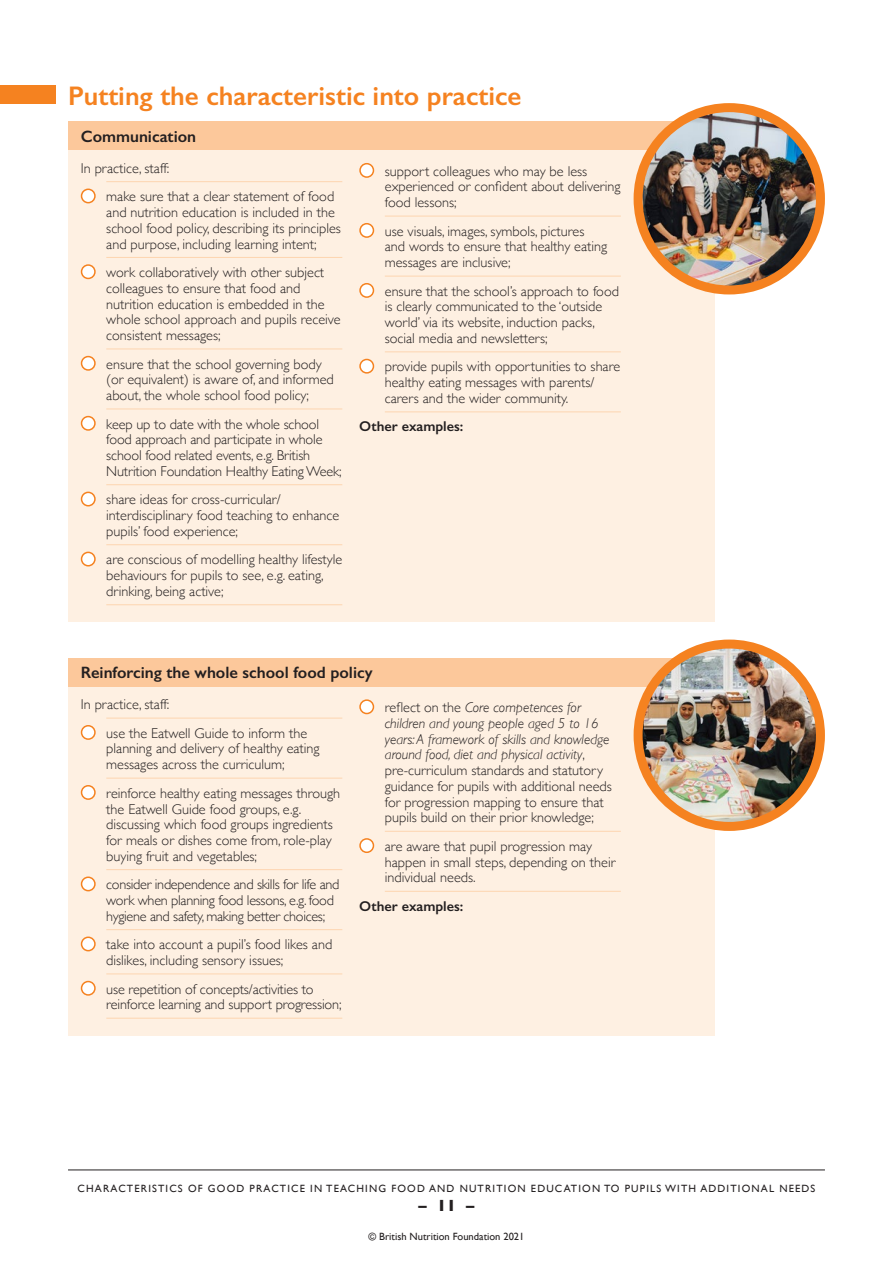
<style>
.page{position:relative;width:893px;height:1263px;background:#fff}
.page>*{position:absolute;margin:0;border:0;box-sizing:border-box;transform-origin:0 0}
.t1{font:600 27px "Gill Sans";color:#f58220}
.t2{font:600 16.5px "Gill Sans";color:#231f20}
.t3{font:700 16.5px "Gill Sans";color:#231f20}
.t4{font:300 14.25px/15.8px "Gill Sans";color:#231f20}
.t5{font:300 14.25px/15.8px "Gill Sans";letter-spacing:-.02em;color:#231f20}
.t6{font:600 14.25px "Gill Sans";color:#231f20}
.t7{font:10.5px "Gill Sans";letter-spacing:.11em;color:#231f20}
.t8{font:10.5px "Gill Sans";color:#231f20}
.s1{font-style:italic}
</style>
<div class="page">
<hr style="left:68px;top:1169px;width:757px;height:1px;background:#231f20">
<div style="left:68px;top:150px;width:646px;height:472px;background:#fef0e2"></div>
<div style="left:68px;top:687px;width:646px;height:348px;background:#fef0e2"></div>
<hr style="left:106px;top:181px;width:236px;height:1px;background:#fdd5b0">
<hr style="left:106px;top:257px;width:236px;height:1px;background:#fdd5b0">
<hr style="left:106px;top:349px;width:236px;height:1px;background:#fdd5b0">
<hr style="left:106px;top:409px;width:236px;height:1px;background:#fdd5b0">
<hr style="left:106px;top:484px;width:236px;height:1px;background:#fdd5b0">
<hr style="left:106px;top:544px;width:236px;height:1px;background:#fdd5b0">
<hr style="left:106px;top:604px;width:236px;height:1px;background:#fdd5b0">
<div style="left:82px;top:189px;width:13px;height:14px;background:#fff;border-radius:50%"></div>
<div style="left:81px;top:189px;width:15px;height:14px;border:2px solid #f58220;border-radius:50%"></div>
<div style="left:82px;top:265px;width:13px;height:13px;background:#fff;border-radius:50%"></div>
<div style="left:81px;top:264px;width:15px;height:15px;border:2px solid #f58220;border-radius:50%"></div>
<div style="left:82px;top:357px;width:13px;height:13px;background:#fff;border-radius:50%"></div>
<div style="left:81px;top:356px;width:15px;height:15px;border:2px solid #f58220;border-radius:50%"></div>
<div style="left:82px;top:417px;width:13px;height:13px;background:#fff;border-radius:50%"></div>
<div style="left:81px;top:416px;width:15px;height:15px;border:2px solid #f58220;border-radius:50%"></div>
<div style="left:82px;top:492px;width:13px;height:14px;background:#fff;border-radius:50%"></div>
<div style="left:81px;top:492px;width:15px;height:14px;border:2px solid #f58220;border-radius:50%"></div>
<div style="left:82px;top:552px;width:13px;height:14px;background:#fff;border-radius:50%"></div>
<div style="left:81px;top:552px;width:15px;height:14px;border:2px solid #f58220;border-radius:50%"></div>
<hr style="left:385px;top:216px;width:236px;height:1px;background:#fdd5b0">
<hr style="left:385px;top:276px;width:236px;height:1px;background:#fdd5b0">
<hr style="left:385px;top:351px;width:236px;height:1px;background:#fdd5b0">
<hr style="left:385px;top:411px;width:236px;height:1px;background:#fdd5b0">
<div style="left:360px;top:164px;width:13px;height:13px;background:#fff;border-radius:50%"></div>
<div style="left:359px;top:163px;width:15px;height:15px;border:2px solid #f58220;border-radius:50%"></div>
<div style="left:360px;top:224px;width:13px;height:13px;background:#fff;border-radius:50%"></div>
<div style="left:359px;top:223px;width:15px;height:15px;border:2px solid #f58220;border-radius:50%"></div>
<div style="left:360px;top:284px;width:13px;height:13px;background:#fff;border-radius:50%"></div>
<div style="left:359px;top:283px;width:15px;height:15px;border:2px solid #f58220;border-radius:50%"></div>
<div style="left:360px;top:359px;width:13px;height:14px;background:#fff;border-radius:50%"></div>
<div style="left:359px;top:359px;width:15px;height:15px;border:2px solid #f58220;border-radius:50%"></div>
<hr style="left:106px;top:718px;width:236px;height:1px;background:#fdd5b0">
<hr style="left:106px;top:778px;width:236px;height:1px;background:#fdd5b0">
<hr style="left:106px;top:869px;width:236px;height:1px;background:#fdd5b0">
<hr style="left:106px;top:929px;width:236px;height:1px;background:#fdd5b0">
<hr style="left:106px;top:973px;width:236px;height:1px;background:#fdd5b0">
<hr style="left:106px;top:1018px;width:236px;height:1px;background:#fdd5b0">
<div style="left:82px;top:726px;width:13px;height:13px;background:#fff;border-radius:50%"></div>
<div style="left:81px;top:725px;width:15px;height:15px;border:2px solid #f58220;border-radius:50%"></div>
<div style="left:82px;top:786px;width:13px;height:13px;background:#fff;border-radius:50%"></div>
<div style="left:81px;top:785px;width:15px;height:15px;border:2px solid #f58220;border-radius:50%"></div>
<div style="left:82px;top:877px;width:13px;height:14px;background:#fff;border-radius:50%"></div>
<div style="left:81px;top:876px;width:15px;height:15px;border:2px solid #f58220;border-radius:50%"></div>
<div style="left:82px;top:937px;width:13px;height:14px;background:#fff;border-radius:50%"></div>
<div style="left:81px;top:936px;width:15px;height:15px;border:2px solid #f58220;border-radius:50%"></div>
<div style="left:82px;top:981px;width:13px;height:14px;background:#fff;border-radius:50%"></div>
<div style="left:81px;top:981px;width:15px;height:15px;border:2px solid #f58220;border-radius:50%"></div>
<hr style="left:385px;top:831px;width:236px;height:1px;background:#fdd5b0">
<hr style="left:385px;top:891px;width:236px;height:1px;background:#fdd5b0">
<div style="left:360px;top:700px;width:13px;height:13px;background:#fff;border-radius:50%"></div>
<div style="left:359px;top:699px;width:15px;height:15px;border:2px solid #f58220;border-radius:50%"></div>
<div style="left:360px;top:839px;width:13px;height:13px;background:#fff;border-radius:50%"></div>
<div style="left:359px;top:838px;width:15px;height:15px;border:2px solid #f58220;border-radius:50%"></div>
<div style="left:68px;top:121px;width:661px;height:29px;background:#fcc89b"></div>
<div style="left:68px;top:658px;width:661px;height:29px;background:#fcc89b"></div>
<img style="left:638px;top:108px;width:182px;height:182px;border-radius:91px">
<div style="left:634px;top:103px;width:191px;height:191px;border:9px solid #f58220;border-radius:50%"></div>
<img style="left:638px;top:644px;width:182px;height:182px;border-radius:91px">
<div style="left:634px;top:639px;width:191px;height:192px;border:9px solid #f58220;border-radius:50%"></div>
<div style="left:0;top:85px;width:55px;height:18px;background:#f58220"></div>
<h1 class="t1" style="left:68px;top:79px;width:455px">Putting the characteristic into practice</h1>
<p class="t2" style="left:81px;top:126px;width:117px">Communication</p>
<p class="t4" style="left:106px;top:153px;width:229px;line-height:28.5px;text-indent:-26px">In practice, staff:<br>make sure that a clear statement of food</p>
<p class="t4" style="left:106px;top:204px;width:236px">and nutrition education is included in the school food policy, describing its principles and purpose, including learning intent;</p>
<p class="t4" style="left:106px;top:264px;width:236px">work collaboratively with other subject colleagues to ensure that food and nutrition education is embedded in the whole school approach and pupils receive consistent messages;</p>
<p class="t4" style="left:106px;top:355px;width:229px">ensure that the school governing body (or equivalent) is aware of, and informed about, the whole school food policy;</p>
<p class="t4" style="left:106px;top:415px;width:237px">keep up to date with the whole school food approach and participate in whole school food related events, e.g. British Nutrition Foundation Healthy Eating Week;</p>
<p class="t4" style="left:106px;top:491px;width:234px">share ideas for cross-curricular/ interdisciplinary food teaching to enhance pupils’ food experience;</p>
<p class="t4" style="left:106px;top:551px;width:237px">are conscious of modelling healthy lifestyle behaviours for pupils to see, e.g. eating, drinking, being active;</p>
<p class="t4" style="left:385px;top:162px;width:237px">support colleagues who may be less experienced or confident about delivering food lessons;</p>
<p class="t4" style="left:385px;top:222px;width:224px">use visuals, images, symbols, pictures and words to ensure that healthy eating messages are inclusive;</p>
<p class="t4" style="left:385px;top:282px;width:236px">ensure that the school’s approach to food is clearly communicated to the ‘outside world’ via its website, induction packs, social media and newsletters;</p>
<p class="t4" style="left:385px;top:358px;width:237px">provide pupils with opportunities to share healthy eating messages with parents/ carers and the wider community.</p>
<p class="t6" style="left:359px;top:418px;width:106px">Other examples:</p>
<p class="t2" style="left:81px;top:662px;width:293px">Reinforcing the whole school food policy</p>
<p class="t4" style="left:106px;top:690px;width:203px;line-height:28.5px;text-indent:-26px">In practice, staff:<br>use the Eatwell Guide to inform the</p>
<p class="t4" style="left:106px;top:740px;width:215px">planning and delivery of healthy eating messages across the curriculum;</p>
<p class="t4" style="left:106px;top:784px;width:235px">reinforce healthy eating messages through the Eatwell Guide food groups, e.g. discussing which food groups ingredients for meals or dishes come from, role-play buying fruit and vegetables;</p>
<p class="t5" style="left:106px;top:876px;width:235px">consider independence and skills for life and work when planning food lessons, e.g. food hygiene and safety, making better choices;</p>
<p class="t4" style="left:106px;top:936px;width:227px">take into account a pupil’s food likes and dislikes, including sensory issues;</p>
<p class="t4" style="left:106px;top:980px;width:237px">use repetition of concepts/activities to reinforce learning and support progression;</p>
<p class="t4" style="left:385px;top:699px;width:229px">reflect on the <span class="s1">Core competences for children and young people aged 5 to 16 years: A framework of skills and knowledge around food, diet and physical activity</span>, pre-curriculum standards and statutory guidance for pupils with additional needs for progression mapping to ensure that pupils build on their prior knowledge;</p>
<p class="t4" style="left:385px;top:838px;width:232px">are aware that pupil progression may happen in small steps, depending on their individual needs.</p>
<p class="t6" style="left:359px;top:897px;width:106px">Other examples:</p>
<p class="t7" style="left:78px;top:1182px;width:739px">CHARACTERISTICS OF GOOD PRACTICE IN TEACHING FOOD AND NUTRITION EDUCATION TO PUPILS WITH ADDITIONAL NEEDS</p>
<p class="t3" style="left:419px;top:1192px;width:57px">– 11 –</p>
<p class="t8" style="left:369px;top:1231px;width:157px">© British Nutrition Foundation 2021</p>
</div>
